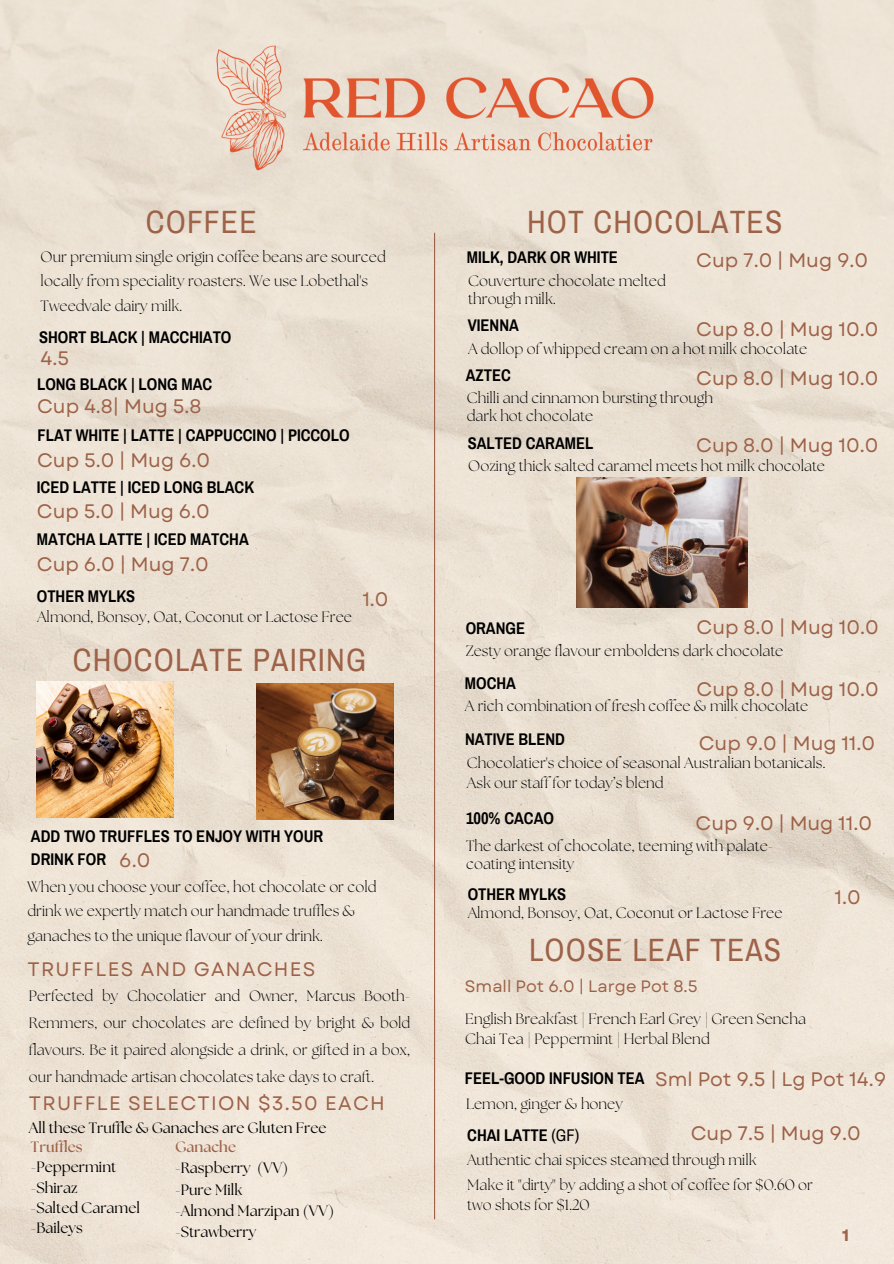
<style>
.page{position:relative;width:894px;height:1264px;background:#fff}
.page>*{position:absolute;margin:0;border:0;box-sizing:border-box;transform-origin:0 0}
.t1{font:31.5px "Archivo Narrow";letter-spacing:.035em;color:#9d6248}
.t2{font:19.5px "Garet";color:#9d6248}
.t3{font:19.5px "Garet";letter-spacing:.065em;color:#9d6248}
.t4{font:700 16.5px/22.5px "Archivo Narrow";color:#000}
.t5{font:16.5px "Garet";color:#9d6248}
.t6{font:700 16.5px "Garet";color:#9d6248}
.t7{font:300 15px/24.8px "The Seasons";color:#000}
.t8{font:15px "The Seasons";color:#000}
.t9{font:700 15px "The Seasons";color:#9d6248}
.s1{font-weight:400}
</style>
<div class="page">
<img style="left:0;top:0;width:893px;height:1263px">
<hr style="left:434px;top:233px;width:1px;height:985px;background:#9d6248">
<img style="left:207px;top:44px;width:454px;height:129px">
<img style="left:37px;top:681px;width:136px;height:136px">
<img style="left:257px;top:683px;width:136px;height:136px">
<img style="left:576px;top:477px;width:171px;height:131px">
<p class="t1" style="left:146px;top:205px;width:112px">COFFEE</p>
<h4 class="t7" style="left:41px;top:245px;width:346px">Our premium single origin coffee beans are sourced locally from speciality roasters. We use Lobethal's<br>Tweedvale dairy milk.</h4>
<h3 class="t4" style="left:39px;top:326px;width:194px">SHORT BLACK | MACCHIATO</h3>
<p class="t2" style="left:41px;top:344px;width:30px">4.5</p>
<h2 class="t4" style="left:37px;top:373px;width:177px">LONG BLACK | LONG MAC</h2>
<p class="t2" style="left:37px;top:392px;width:166px">Cup 4.8| Mug 5.8</p>
<p class="t4" style="left:37px;top:424px;width:313px">FLAT WHITE | LATTE | CAPPUCCINO | PICCOLO</p>
<p class="t2" style="left:37px;top:446px;width:174px">Cup 5.0 | Mug 6.0</p>
<h3 class="t4" style="left:37px;top:476px;width:219px">ICED LATTE | ICED LONG BLACK</h3>
<p class="t2" style="left:37px;top:497px;width:174px">Cup 5.0 | Mug 6.0</p>
<h4 class="t4" style="left:37px;top:528px;width:213px">MATCHA LATTE | ICED MATCHA</h4>
<p class="t2" style="left:37px;top:550px;width:173px">Cup 6.0 | Mug 7.0</p>
<p class="t4" style="left:37px;top:585px;width:100px">OTHER MYLKS</p>
<p class="t7" style="left:37px;top:605px;width:316px">Almond, Bonsoy, Oat, Coconut or Lactose Free</p>
<p class="t2" style="left:362px;top:585px;width:28px">1.0</p>
<p class="t1" style="left:73px;top:643px;width:294px">CHOCOLATE PAIRING</p>
<p class="t4" style="left:31px;top:825px;width:294px">ADD TWO TRUFFLES TO ENJOY WITH YOUR<br>DRINK FOR</p>
<h2 class="t2" style="left:119px;top:845px;width:33px">6.0</h2>
<h4 class="t7" style="left:28px;top:875px;width:350px">When you choose your coffee, hot chocolate or cold drink we expertly match our handmade truffles &amp; ganaches to the unique flavour of your drink.</h4>
<p class="t3" style="left:28px;top:954px;width:289px">TRUFFLES AND GANACHES</p>
<h1 class="t7" style="left:29px;top:983px;width:382px;line-height:27px;text-align:justify">Perfected by Chocolatier and Owner, Marcus Booth-Remmers, our chocolates are defined by bright &amp; bold flavours. Be it paired alongside a drink, or gifted in a box, our handmade artisan chocolates take days to craft.</h1>
<p class="t3" style="left:29px;top:1088px;width:357px">TRUFFLE SELECTION $3.50 EACH</p>
<p class="t9" style="left:175px;top:1139px;width:62px">Ganache</p>
<h4 class="t8" style="left:175px;top:1161px;width:114px">-Raspberry (VV)</h4>
<h3 class="t8" style="left:175px;top:1182px;width:69px">-Pure Milk</h3>
<p class="t8" style="left:175px;top:1203px;width:160px">-Almond Marzipan (VV)</p>
<p class="t8" style="left:175px;top:1225px;width:82px">-Strawberry</p>
<h3 class="t8" style="left:29px;top:1121px;width:299px">All these Truffle &amp; Ganaches are Gluten Free</h3>
<h3 class="t9" style="left:31px;top:1140px;width:53px">Truffles</h3>
<h4 class="t8" style="left:31px;top:1160px;width:87px">-Peppermint</h4>
<p class="t8" style="left:31px;top:1180px;width:48px">-Shiraz</p>
<h4 class="t8" style="left:31px;top:1200px;width:110px">-Salted Caramel</h4>
<h3 class="t8" style="left:31px;top:1221px;width:53px">-Baileys</h3>
<p class="t1" style="left:527px;top:205px;width:256px">HOT CHOCOLATES</p>
<h1 class="t2" style="left:696px;top:246px;width:173px">Cup 7.0 | Mug 9.0</h1>
<h3 class="t4" style="left:466px;top:246px;width:152px">MILK, DARK OR WHITE</h3>
<h4 class="t7" style="left:468px;top:273px;width:199px;line-height:18px">Couverture chocolate melted through milk.</h4>
<h3 class="t4" style="left:467px;top:314px;width:53px">VIENNA</h3>
<h4 class="t7" style="left:468px;top:338px;width:341px">A dollop of whipped cream on a hot milk chocolate</h4>
<h3 class="t4" style="left:465px;top:364px;width:47px">AZTEC</h3>
<h4 class="t7" style="left:466px;top:386px;width:248px">Chilli and cinnamon bursting through</h4>
<h3 class="t7" style="left:466px;top:404px;width:128px">dark hot chocolate</h3>
<h3 class="t4" style="left:467px;top:432px;width:127px">SALTED CARAMEL</h3>
<h4 class="t7" style="left:468px;top:454px;width:358px">Oozing thick salted caramel meets hot milk chocolate</h4>
<p class="t2" style="left:696px;top:314px;width:183px">Cup 8.0 | Mug 10.0</p>
<p class="t2" style="left:696px;top:364px;width:183px">Cup 8.0 | Mug 10.0</p>
<h4 class="t2" style="left:696px;top:431px;width:183px">Cup 8.0 | Mug 10.0</h4>
<h3 class="t2" style="left:696px;top:613px;width:183px">Cup 8.0 | Mug 10.0</h3>
<p class="t4" style="left:465px;top:617px;width:61px">ORANGE</p>
<p class="t7" style="left:465px;top:640px;width:319px">Zesty orange flavour emboldens dark chocolate</p>
<p class="t4" style="left:465px;top:672px;width:53px">MOCHA</p>
<h4 class="t2" style="left:696px;top:674px;width:183px">Cup 8.0 | Mug 10.0</h4>
<h3 class="t7" style="left:465px;top:695px;width:345px">A rich combination of fresh coffee &amp; milk chocolate</h3>
<h4 class="t4" style="left:465px;top:728px;width:101px">NATIVE BLEND</h4>
<p class="t7" style="left:467px;top:751px;width:360px">Chocolatier's choice of seasonal Australian botanicals.</p>
<h1 class="t7" style="left:467px;top:771px;width:198px">Ask our staff for today’s blend</h1>
<p class="t2" style="left:698px;top:729px;width:178px">Cup 9.0 | Mug 11.0</p>
<p class="t4" style="left:466px;top:807px;width:89px">100% CACAO</p>
<p class="t7" style="left:466px;top:837px;width:309px;line-height:18px">The darkest of chocolate, teeming with palate&shy;coating intensity</p>
<h4 class="t2" style="left:695px;top:808px;width:178px">Cup 9.0 | Mug 11.0</h4>
<h3 class="t4" style="left:467px;top:883px;width:100px">OTHER MYLKS</h3>
<p class="t7" style="left:467px;top:901px;width:316px">Almond, Bonsoy, Oat, Coconut or Lactose Free</p>
<p class="t1" style="left:529px;top:933px;width:253px">LOOSE LEAF TEAS</p>
<h1 class="t5" style="left:465px;top:974px;width:234px">Small Pot 6.0 | Large Pot 8.5</h1>
<p class="t7" style="left:465px;top:1007px;width:342px">English Breakfast | French Earl Grey | Green Sencha</p>
<p class="t7" style="left:465px;top:1027px;width:246px">Chai Tea | Peppermint | Herbal Blend</p>
<h3 class="t2" style="left:834px;top:883px;width:28px">1.0</h3>
<h4 class="t4" style="left:465px;top:1066px;width:181px">FEEL-GOOD INFUSION TEA</h4>
<h3 class="t2" style="left:655px;top:1065px;width:232px">Sml Pot 9.5 | Lg Pot 14.9</h3>
<p class="t7" style="left:466px;top:1092px;width:158px">Lemon, ginger &amp; honey</p>
<h4 class="t4" style="left:467px;top:1123px;width:113px">CHAI LATTE <span class="s1">(GF)</span></h4>
<h3 class="t2" style="left:690px;top:1119px;width:171px">Cup 7.5 | Mug 9.0</h3>
<p class="t7" style="left:467px;top:1148px;width:291px">Authentic chai spices steamed through milk</p>
<h4 class="t7" style="left:467px;top:1175px;width:347px;line-height:20.2px">Make it "dirty" by adding a shot of coffee for $0.60 or two shots for $1.20</h4>
<p class="t6" style="left:842px;top:1222px;width:9px">1</p>
</div>
